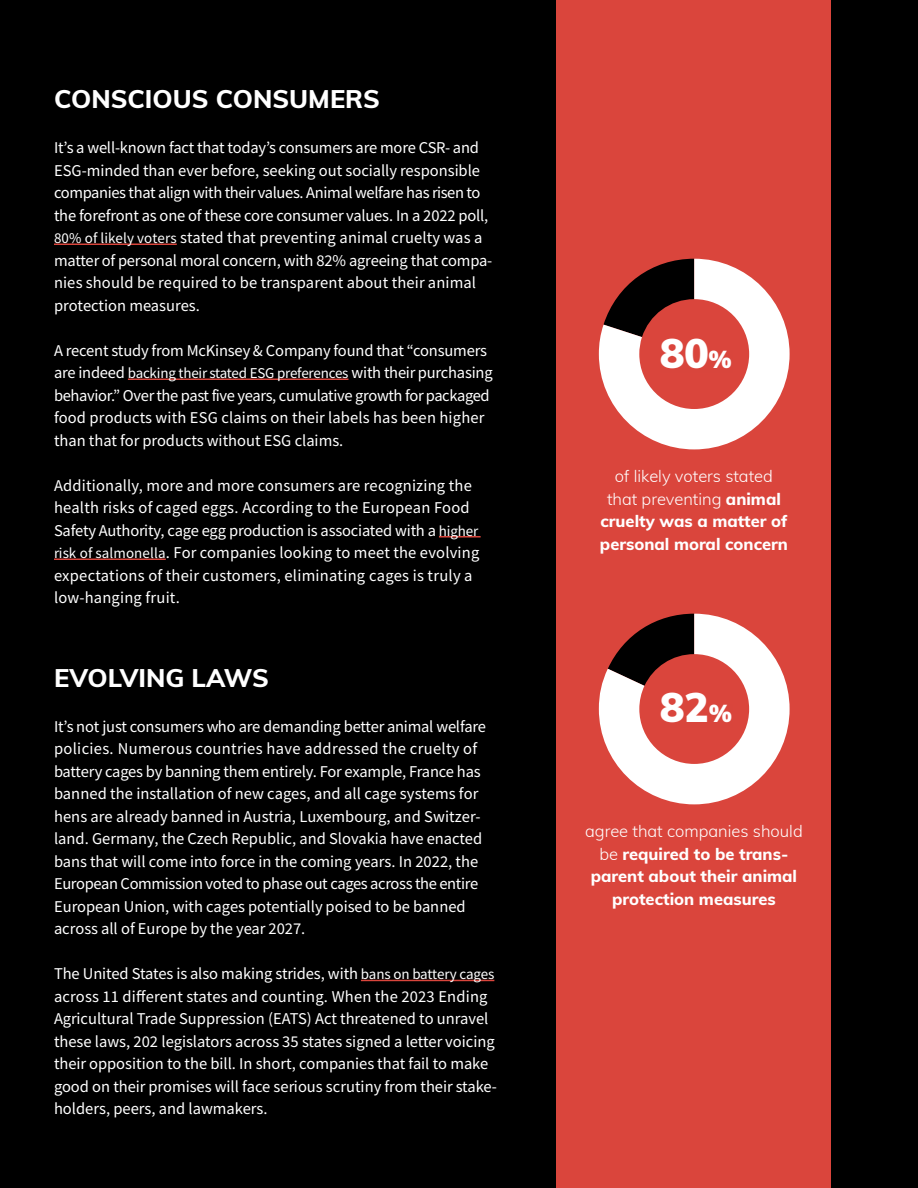
<style>
.page{position:relative;width:918px;height:1188px;background:#000}
.page>*{position:absolute;margin:0;border:0;box-sizing:border-box;transform-origin:0 0}
.t1{font:900 40.5px "Muli";color:#fff}
.t2{font:800 25.5px "Muli";color:#fff}
.t3{font:16.5px/22.5px "Source Sans Variable";color:#fff}
.t4{font:800 16.5px/22.5px "Muli";color:#fff;text-align:center}
.t5{font:15px "Source Sans Variable";letter-spacing:-.015em;color:#fff}
.s1{font-size:15px}
.s2{font-size:16.5px}
.s3{font-size:24px}
.s4{font-weight:300}
</style>
<div class="page">
<hr style="left:54px;top:244px;width:123px;height:1px;background:#d9453c">
<hr style="left:128px;top:379px;width:220px;height:1px;background:#d9453c">
<hr style="left:439px;top:536px;width:42px;height:2px;background:#d9453c">
<hr style="left:54px;top:559px;width:112px;height:1px;background:#d9453c">
<hr style="left:361px;top:980px;width:133px;height:1px;background:#d9453c">
<div style="left:557px;top:0;width:274px;height:1188px;background:#da453c"></div>
<svg style="left:599px;top:259px;width:191px;height:190px"></svg>
<svg style="left:599px;top:614px;width:191px;height:190px"></svg>
<h2 class="t2" style="left:54px;top:80px;width:327px">CONSCIOUS CONSUMERS</h2>
<p class="t3" style="left:54px;top:137px;width:440px">It’s a well-known fact that today’s consumers are more CSR- and ESG-minded than ever before, seeking out socially responsible companies that align with their values. Animal welfare has risen to the forefront as one of these core consumer values. In a 2022 poll, <span class="s1">80% of likely voters</span> stated that preventing animal cruelty was a matter of personal moral concern, with 82% agreeing that compa&shy;nies should be required to be transparent about their animal protection measures.</p>
<p class="t3" style="left:54px;top:339px;width:435px">A recent study from McKinsey &amp; Company found that “consumers</p>
<p class="t5" style="left:54px;top:364px;width:440px"><span class="s2">are indeed</span> backing their stated ESG preferences <span class="s2">with their purchasing</span></p>
<p class="t3" style="left:54px;top:384px;width:437px">behavior.” Over the past five years, cumulative growth for packaged food products with ESG claims on their labels has been higher than that for products without ESG claims.</p>
<p class="t3" style="left:54px;top:474px;width:427px">Additionally, more and more consumers are recognizing the health risks of caged eggs. According to the European Food Safety Authority, cage egg production is associated with a <span class="s1">higher risk of salmonella</span>. For companies looking to meet the evolving expectations of their customers, eliminating cages is truly a low-hanging fruit.</p>
<h2 class="t2" style="left:54px;top:659px;width:216px">EVOLVING LAWS</h2>
<p class="t3" style="left:54px;top:715px;width:434px">It’s not just consumers who are demanding better animal welfare policies. Numerous countries have addressed the cruelty of battery cages by banning them entirely. For example, France has banned the installation of new cages, and all cage systems for hens are already banned in Austria, Luxembourg, and Switzer&shy;land. Germany, the Czech Republic, and Slovakia have enacted bans that will come into force in the coming years. In 2022, the European Commission voted to phase out cages across the entire European Union, with cages potentially poised to be banned across all of Europe by the year 2027.</p>
<p class="t3" style="left:54px;top:963px;width:445px">The United States is also making strides, with <span class="s1">bans on battery cages </span>across 11 different states and counting. When the 2023 Ending Agricultural Trade Suppression (EATS) Act threatened to unravel these laws, 202 legislators across 35 states signed a letter voicing their opposition to the bill. In short, companies that fail to make good on their promises will face serious scrutiny from their stake&shy;holders, peers, and lawmakers.</p>
<h1 class="t1" style="left:660px;top:323px;width:73px">80<span class="s3">%</span></h1>
<p class="t4" style="left:600px;top:465px;width:190px"><span class="s4">of likely voters stated that preventing</span> animal cruelty was a matter of personal moral concern</p>
<h1 class="t1" style="left:660px;top:678px;width:74px">82<span class="s3">%</span></h1>
<p class="t4" style="left:585px;top:819px;width:219px"><span class="s4">agree that companies should be</span> required to be trans&shy;parent about their animal protection measures</p>
</div>
